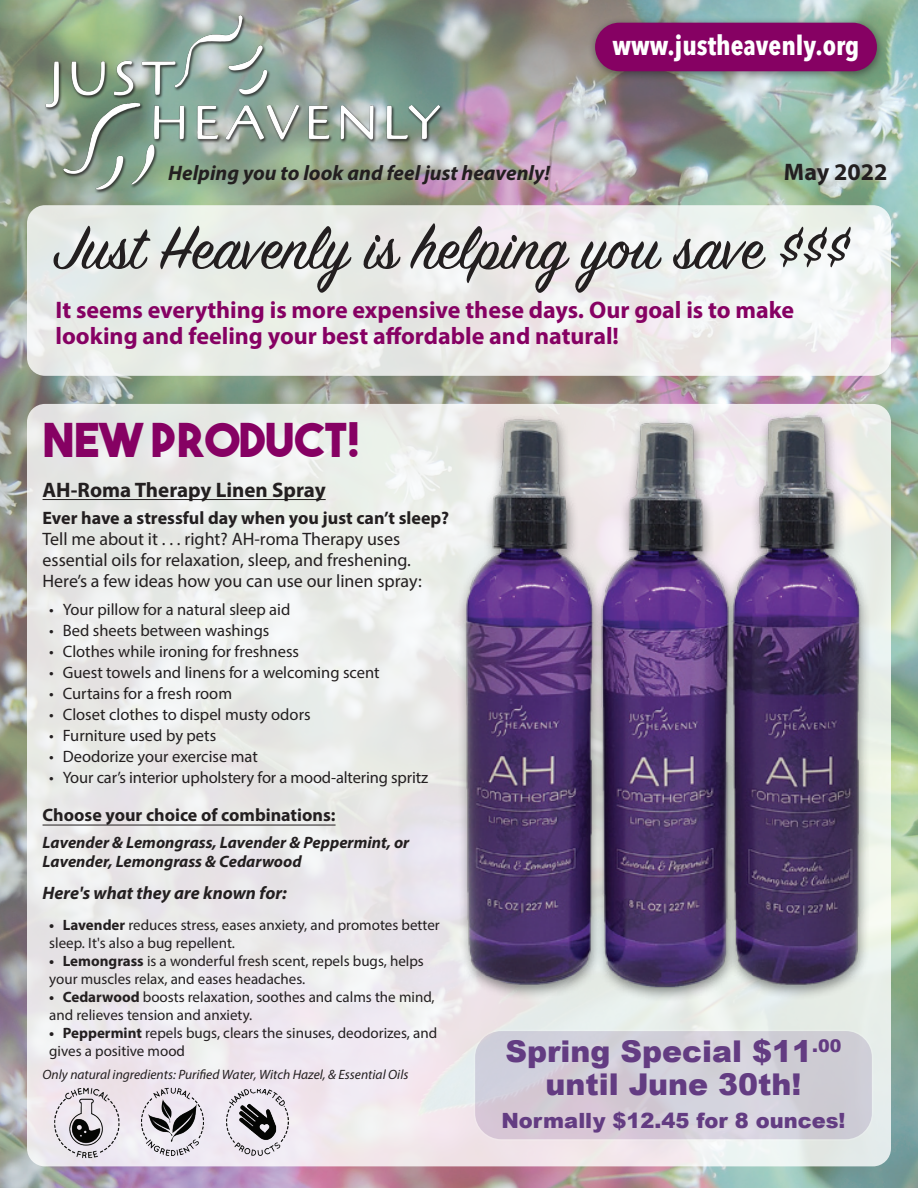
<style>
.page{position:relative;width:918px;height:1188px;background:#fff}
.page>*{position:absolute;margin:0;border:0;box-sizing:border-box;transform-origin:0 0}
.t1{font:67.5px "Sign Painter House Script";color:#231f20}
.t2{font:46.5px "The Bold Font";color:#860163}
.t3{font:900 30px/33px "Arial";color:#633c82;text-align:center}
.t4{font:700 27px "Avenir Next Condensed";color:#fff}
.t5{font:700 24px/25.5px "Myriad Pro";color:#860163}
.t6{font:700 24px "Myriad Pro";color:#231f20}
.t7{font:italic 700 21px "Myriad Pro";color:#231f20}
.t8{font:900 21px "Arial";color:#633c82}
.t9{font:700 21px "Myriad Pro";color:#231f20}
.t10{font:18px/21px "Myriad Pro";color:#231f20}
.t11{font:700 18px "Myriad Pro";color:#231f20}
.t12{font:italic 700 18px "Myriad Pro";color:#231f20}
.t13{font:16.5px "Myriad Pro";color:#231f20}
.t14{font:italic 700 16.5px/19.5px "Myriad Pro";color:#231f20}
.t15{font:15px/18px "Myriad Pro";color:#231f20}
.t16{font:italic 13.5px "Myriad Pro";color:#231f20}
.s1{font-weight:700}
</style>
<div class="page">
<img style="left:0;top:0;width:918px;height:1188px">
<div style="left:27px;top:205px;width:864px;height:171px;background:linear-gradient(to right,#e6eae5,#f2f0f1);border-radius:18px"></div>
<div style="left:27px;top:404px;width:864px;height:762px;background:#ebeaea;border-radius:18px"></div>
<img style="left:23px;top:15px;width:439px;height:182px">
<hr style="left:43px;top:499px;width:283px;height:1px;background:#231f20">
<hr style="left:43px;top:825px;width:293px;height:1px;background:#231f20">
<img style="left:358px;top:392px;width:560px;height:612px">
<img style="left:54px;top:1083px;width:75px;height:76px">
<img style="left:226px;top:1089px;width:63px;height:66px">
<img style="left:131px;top:1087px;width:73px;height:73px">
<div style="left:474px;top:1030px;width:399px;height:110px;background:#d2cfd8;border-radius:27px"></div>
<div style="left:474px;top:1030px;width:399px;height:111px;border:2px solid #fff;border-radius:27px"></div>
<div style="left:588px;top:16px;width:298px;height:66px;background:#231f20;opacity:.53"></div>
<div style="left:595px;top:23px;width:282px;height:48px;background:#860163;border-radius:24px"></div>
<h3 class="t4" style="left:613px;top:29px;width:249px">www.justheavenly.org</h3>
<h3 class="t6" style="left:784px;top:157px;width:105px">May 2022</h3>
<h3 class="t7" style="left:168px;top:159px;width:384px">Helping you to look and feel just heavenly!</h3>
<h1 class="t1" style="left:54px;top:206px;width:797px">Just Heavenly is helping you save $$$</h1>
<h3 class="t5" style="left:55px;top:297px;width:740px">It seems everything is more expensive these days. Our goal is to make looking and feeling your best affordable and natural!</h3>
<h2 class="t2" style="left:43px;top:410px;width:319px">NEW PRODUCT!</h2>
<h3 class="t9" style="left:43px;top:476px;width:285px">AH-Roma Therapy Linen Spray</h3>
<p class="t11" style="left:43px;top:506px;width:408px">Ever have a stressful day when you just can’t sleep?</p>
<p class="t10" style="left:43px;top:528px;width:381px">Tell me about it . . . right? AH-roma Therapy uses essential oils for relaxation, sleep, and freshening.<br>Here’s a few ideas how you can use our linen spray:</p>
<p class="t13" style="left:49px;top:599px;width:243px">• Your pillow for a natural sleep aid</p>
<p class="t13" style="left:49px;top:620px;width:222px">• Bed sheets between washings</p>
<p class="t13" style="left:49px;top:641px;width:251px">• Clothes while ironing for freshness</p>
<p class="t13" style="left:49px;top:662px;width:332px">• Guest towels and linens for a welcoming scent</p>
<p class="t13" style="left:49px;top:683px;width:184px">• Curtains for a fresh room</p>
<p class="t13" style="left:49px;top:704px;width:263px">• Closet clothes to dispel musty odors</p>
<p class="t13" style="left:49px;top:725px;width:168px">• Furniture used by pets</p>
<p class="t13" style="left:49px;top:746px;width:210px">• Deodorize your exercise mat</p>
<p class="t13" style="left:49px;top:767px;width:380px">• Your car’s interior upholstery for a mood-altering spritz</p>
<p class="t11" style="left:43px;top:803px;width:295px">Choose your choice of combinations:</p>
<p class="t14" style="left:43px;top:832px;width:368px">Lavender &amp; Lemongrass, Lavender &amp; Peppermint, or<br>Lavender, Lemongrass &amp; Cedarwood</p>
<p class="t12" style="left:43px;top:881px;width:246px">Here's what they are known for:</p>
<p class="t15" style="left:49px;top:916px;width:392px"><span class="s1">• Lavender</span> reduces stress, eases anxiety, and promotes better sleep. It's also a bug repellent.</p>
<p class="t15" style="left:49px;top:952px;width:376px"><span class="s1">• Lemongrass</span> is a wonderful fresh scent, repels bugs, helps your muscles relax, and eases headaches.</p>
<p class="t15" style="left:49px;top:988px;width:387px"><span class="s1">• Cedarwood</span> boosts relaxation, soothes and calms the mind, and relieves tension and anxiety.</p>
<p class="t15" style="left:49px;top:1024px;width:389px"><span class="s1">• Peppermint</span> repels bugs, clears the sinuses, deodorizes, and gives a positive mood</p>
<p class="t16" style="left:43px;top:1066px;width:367px">Only natural ingredients: Purified Water, Witch Hazel, &amp; Essential Oils</p>
<h3 class="t3" style="left:506px;top:1034px;width:337px">Spring Special $11<sup>.00 </sup>until June 30th!</h3>
<h3 class="t8" style="left:501px;top:1106px;width:346px">Normally $12.45 for 8 ounces!</h3>
</div>
